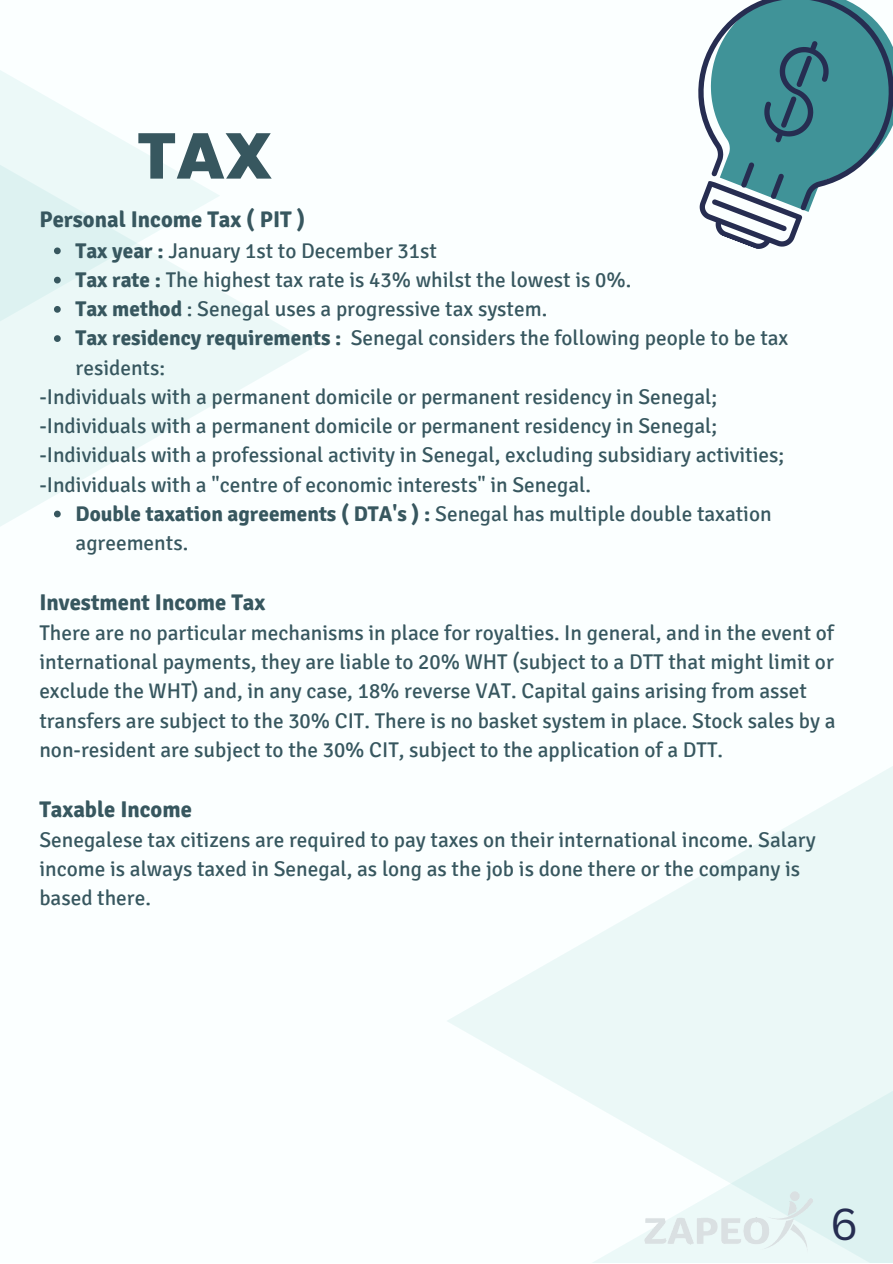
<style>
.page{position:relative;width:893px;height:1264px;background:#fff}
.page>*{position:absolute;margin:0;border:0;box-sizing:border-box;transform-origin:0 0}
.t1{font:800 64.35px "Poppins";color:#37575f}
.t2{font:43.5px "Canva Sans";color:#262d51}
.t3{font:700 22.65px "Signika";color:#37575f}
.t4{font:21.3px/29.2px "Signika";color:#37575f}
.s1{font-weight:700}
</style>
<div class="page">
<div style="left:0;top:0;width:892px;height:1262px;background:#fbffff"></div>
<svg style="left:0;top:291px;width:316px;height:235px"></svg>
<svg style="left:0;top:70px;width:220px;height:393px;fill:#ebf8f7"></svg>
<div style="left:446px;top:631px;width:446px;height:631px;background:linear-gradient(to bottom,#f9fefe,#f7fdfd)"></div>
<div style="left:587px;top:875px;width:305px;height:387px;background:linear-gradient(to right,#f3fbfb,#e4f5f4)"></div>
<svg style="left:736px;top:241px;width:57px;height:8px"></svg>
<svg style="left:698px;top:0;width:194px;height:241px;fill:#409398"></svg>
<svg style="left:754px;top:33px;width:84px;height:118px;background:#3b838d"></svg>
<img style="left:639px;top:1184px;width:178px;height:72px">
<svg style="left:54px;top:247px;width:7px;height:7px"></svg>
<svg style="left:54px;top:277px;width:7px;height:6px"></svg>
<svg style="left:54px;top:306px;width:7px;height:7px"></svg>
<svg style="left:54px;top:335px;width:7px;height:7px"></svg>
<svg style="left:54px;top:510px;width:7px;height:7px"></svg>
<h1 class="t1" style="left:137px;top:111px;width:137px">TAX</h1>
<p class="t3" style="left:39px;top:206px;width:267px">Personal Income Tax ( PIT )</p>
<p class="t4" style="left:76px;top:236px;width:714px"><span class="s1">Tax year :</span> January 1st to December 31st<br><span class="s1">Tax rate :</span> The highest tax rate is 43% whilst the lowest is 0%.<br><span class="s1">Tax method</span> : Senegal uses a progressive tax system.<br><span class="s1">Tax residency requirements :</span> Senegal considers the following people to be tax residents:</p>
<p class="t4" style="left:39px;top:382px;width:746px">-Individuals with a permanent domicile or permanent residency in Senegal; -Individuals with a permanent domicile or permanent residency in Senegal; -Individuals with a professional activity in Senegal, excluding subsidiary activities; -Individuals with a "centre of economic interests" in Senegal.</p>
<p class="t4" style="left:76px;top:499px;width:697px"><span class="s1">Double taxation agreements ( DTA's ) :</span> Senegal has multiple double taxation agreements.</p>
<p class="t3" style="left:39px;top:588px;width:227px">Investment Income Tax</p>
<p class="t4" style="left:39px;top:618px;width:797px">There are no particular mechanisms in place for royalties. In general, and in the event of international payments, they are liable to 20% WHT (subject to a DTT that might limit or exclude the WHT) and, in any case, 18% reverse VAT. Capital gains arising from asset transfers are subject to the 30% CIT. There is no basket system in place. Stock sales by a non-resident are subject to the 30% CIT, subject to the application of a DTT.</p>
<p class="t3" style="left:39px;top:795px;width:154px">Taxable Income</p>
<p class="t4" style="left:39px;top:825px;width:777px">Senegalese tax citizens are required to pay taxes on their international income. Salary income is always taxed in Senegal, as long as the job is done there or the company is based there.</p>
<h2 class="t2" style="left:830px;top:1193px;width:29px">6</h2>
</div>
